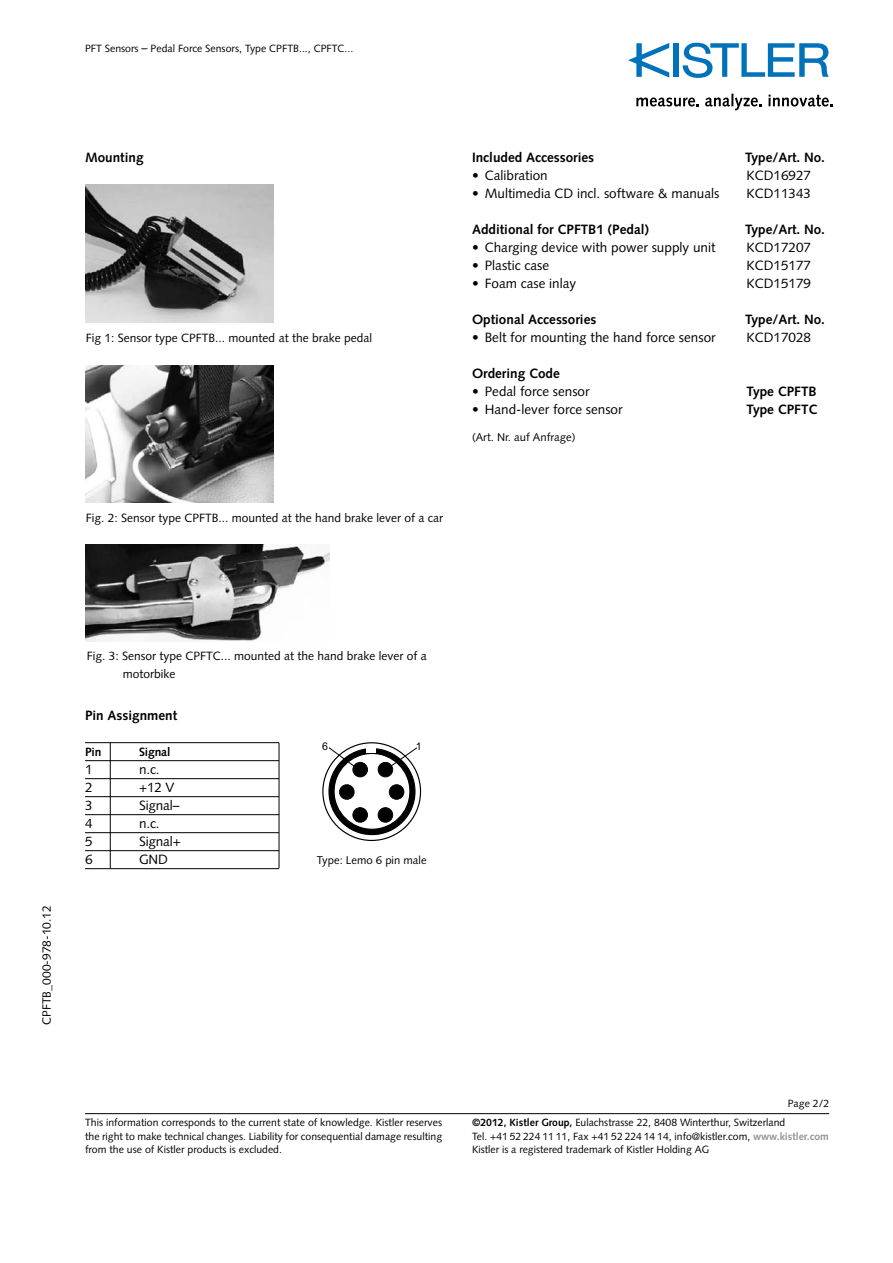
<style>
.page{position:relative;width:893px;height:1263px;background:#fff}
.page>*{position:absolute;margin:0;border:0;box-sizing:border-box;transform-origin:0 0}
.t1{font:13.5px "Syntax LT Std";color:#000}
.t2{font:700 13.5px "Syntax LT Std";color:#000}
.t3{font:12px/18px "Syntax LT Std";color:#000}
.t4{font:700 12px "Syntax LT Std";letter-spacing:-.01em;color:#000}
.t5{font:11.25px "Syntax LT Std";color:#000}
.t6{font:10.65px "Arial";color:#000}
.t7{font:10.5px/13.5px "Syntax LT Std";color:#000}
.s1{font-size:12px}
.s2{font-weight:700}
.s3{font-weight:700;color:#929395}
</style>
<div class="page">
<hr style="left:85px;top:1113px;width:744px;height:1px;background:#000">
<div style="left:673px;top:43px;width:6px;height:34px;background:#0072ba"></div>
<svg style="left:683px;top:43px;width:146px;height:35px"></svg>
<svg style="left:628px;top:43px;width:41px;height:35px"></svg>
<svg style="left:636px;top:98px;width:63px;height:9px"></svg>
<svg style="left:705px;top:94px;width:57px;height:16px"></svg>
<svg style="left:768px;top:95px;width:65px;height:12px"></svg>
<hr style="left:279px;top:743px;width:1px;height:125px;background:#000">
<svg style="left:322px;top:742px;width:99px;height:99px"></svg>
<hr style="left:85px;top:742px;width:194px;height:1px;background:#000">
<hr style="left:85px;top:760px;width:194px;height:1px;background:#000">
<hr style="left:85px;top:778px;width:194px;height:1px;background:#000">
<hr style="left:85px;top:796px;width:194px;height:1px;background:#000">
<hr style="left:85px;top:814px;width:194px;height:1px;background:#000">
<hr style="left:85px;top:832px;width:194px;height:1px;background:#000">
<hr style="left:85px;top:850px;width:194px;height:1px;background:#000">
<hr style="left:85px;top:868px;width:194px;height:1px;background:#000">
<hr style="left:110px;top:743px;width:1px;height:125px;background:#000">
<img style="left:85px;top:185px;width:188px;height:137px">
<img style="left:85px;top:365px;width:189px;height:138px">
<img style="left:85px;top:544px;width:244px;height:97px">
<p class="t7" style="left:85px;top:41px;width:270px">PFT Sensors <span class="s1">–</span> Pedal Force Sensors, Type CPFTB..., CPFTC...</p>
<p class="t2" style="left:85px;top:150px;width:60px">Mounting</p>
<p class="t2" style="left:472px;top:150px;width:124px">Included Accessories</p>
<p class="t2" style="left:745px;top:150px;width:82px">Type/Art. No.</p>
<p class="t1" style="left:472px;top:167px;width:77px">• Calibration</p>
<p class="t1" style="left:746px;top:167px;width:66px">KCD16927</p>
<p class="t1" style="left:472px;top:185px;width:249px">• Multimedia CD incl. software &amp; manuals</p>
<p class="t1" style="left:746px;top:185px;width:66px">KCD11343</p>
<p class="t2" style="left:472px;top:222px;width:179px">Additional for CPFTB1 (Pedal)</p>
<p class="t2" style="left:745px;top:222px;width:82px">Type/Art. No.</p>
<p class="t1" style="left:472px;top:239px;width:245px">• Charging device with power supply unit</p>
<p class="t1" style="left:746px;top:239px;width:66px">KCD17207</p>
<p class="t1" style="left:472px;top:257px;width:79px">• Plastic case</p>
<p class="t1" style="left:746px;top:257px;width:66px">KCD15177</p>
<p class="t1" style="left:472px;top:275px;width:106px">• Foam case inlay</p>
<p class="t1" style="left:746px;top:275px;width:66px">KCD15179</p>
<p class="t2" style="left:472px;top:312px;width:126px">Optional Accessories</p>
<p class="t2" style="left:745px;top:312px;width:82px">Type/Art. No.</p>
<p class="t1" style="left:472px;top:329px;width:245px">• Belt for mounting the hand force sensor</p>
<p class="t1" style="left:746px;top:329px;width:66px">KCD17028</p>
<p class="t2" style="left:472px;top:366px;width:89px">Ordering Code</p>
<p class="t1" style="left:472px;top:383px;width:119px">• Pedal force sensor</p>
<p class="t2" style="left:746px;top:384px;width:72px">Type CPFTB</p>
<p class="t1" style="left:472px;top:401px;width:152px">• Hand-lever force sensor</p>
<p class="t2" style="left:746px;top:402px;width:73px">Type CPFTC</p>
<p class="t5" style="left:472px;top:430px;width:105px">(Art. Nr. auf Anfrage)</p>
<p class="t3" style="left:86px;top:329px;width:288px">Fig 1: Sensor type CPFTB... mounted at the brake pedal</p>
<p class="t3" style="left:86px;top:509px;width:359px">Fig. 2: Sensor type CPFTB... mounted at the hand brake lever of a car</p>
<p class="t3" style="left:38px;top:1025px;width:121px;rotate:-90deg">CPFTB_000-978-10.12</p>
<p class="t3" style="left:123px;top:646px;width:306px;text-indent:-36px">Fig. 3: Sensor type CPFTC... mounted at the hand brake lever of a motorbike</p>
<p class="t2" style="left:85px;top:708px;width:94px">Pin Assignment</p>
<p class="t6" style="left:322px;top:739px;width:7px">6</p>
<p class="t6" style="left:416px;top:739px;width:7px">1</p>
<p class="t4" style="left:85px;top:745px;width:18px">Pin</p>
<p class="t4" style="left:139px;top:745px;width:33px">Signal</p>
<p class="t1" style="left:85px;top:761px;width:9px">1</p>
<p class="t1" style="left:139px;top:761px;width:22px">n.c.</p>
<p class="t1" style="left:85px;top:779px;width:9px">2</p>
<p class="t1" style="left:139px;top:779px;width:37px">+12 V</p>
<p class="t1" style="left:85px;top:797px;width:9px">3</p>
<p class="t1" style="left:139px;top:797px;width:42px">Signal–</p>
<p class="t1" style="left:85px;top:815px;width:9px">4</p>
<p class="t1" style="left:139px;top:815px;width:22px">n.c.</p>
<p class="t1" style="left:85px;top:833px;width:9px">5</p>
<p class="t1" style="left:139px;top:833px;width:43px">Signal+</p>
<p class="t1" style="left:85px;top:851px;width:9px">6</p>
<p class="t1" style="left:139px;top:851px;width:30px">GND</p>
<p class="t5" style="left:317px;top:853px;width:111px">Type: Lemo 6 pin male</p>
<p class="t7" style="left:85px;top:1116px;width:359px;text-align:justify">This information corresponds to the current state of knowledge. Kistler reserves the right to make technical changes. Liability for consequential damage resulting from the use of Kistler products is excluded.</p>
<p class="t7" style="left:788px;top:1097px;width:43px">Page 2/2</p>
<p class="t7" style="left:472px;top:1116px;width:358px"><span class="s2">©2012, Kistler Group,</span> Eulachstrasse 22, 8408 Winterthur, Switzerland<br>Tel. +41 52 224 11 11, Fax +41 52 224 14 14, info@kistler.com, <span class="s3">www.kistler.com<br></span>Kistler is a registered trademark of Kistler Holding AG</p>
</div>
